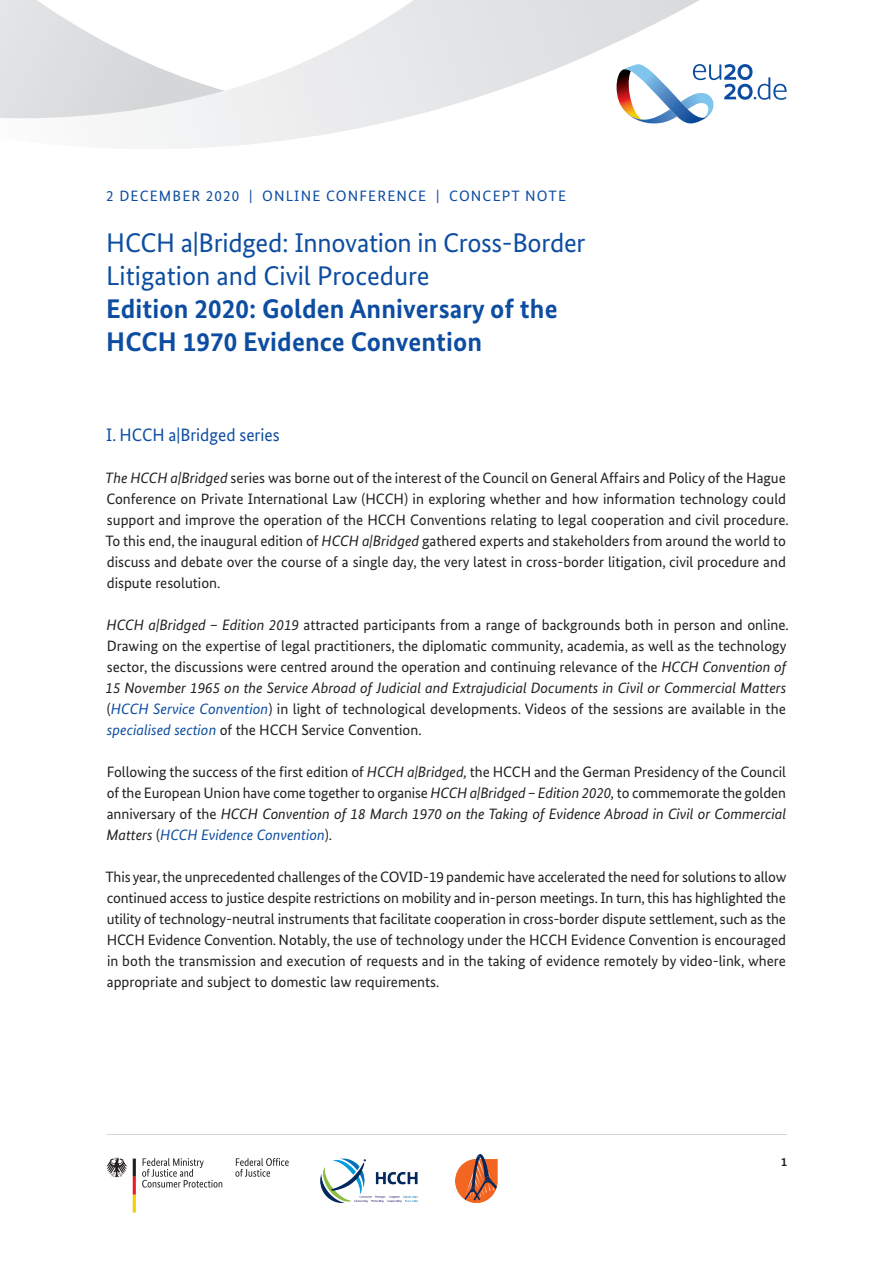
<style>
.page{position:relative;width:893px;height:1263px;background:#fff}
.page>*{position:absolute;margin:0;border:0;box-sizing:border-box;transform-origin:0 0}
.t1{font:27px/33px "Bundes Sans";letter-spacing:-.01em;color:#0d4da1}
.t2{font:700 27px/33px "Bundes Sans";letter-spacing:.005em;color:#0d4da1}
.t3{font:18px "Bundes Sans";color:#0d4da1}
.t4{font:15px/21px "Bundes Sans";color:#231f20}
.t5{font:15px "Bundes Sans";letter-spacing:.075em;color:#0d4da1}
.t6{font:700 12px "Bundes Sans";color:#231f20}
.s1{font-style:italic}
.s2{font-style:italic;color:#0d4da1}
</style>
<div class="page">
<svg style="left:138px;top:0;width:561px;height:149px"></svg>
<svg style="left:0;top:0;width:225px;height:122px"></svg>
<hr style="left:106px;top:1134px;width:681px;height:1px;background:#d5d6d8">
<img style="left:455px;top:1154px;width:43px;height:49px">
<img style="left:320px;top:1158px;width:98px;height:46px">
<svg style="left:142px;top:1158px;width:80px;height:29px"></svg>
<svg style="left:235px;top:1158px;width:54px;height:19px"></svg>
<svg style="left:106px;top:1158px;width:21px;height:19px"></svg>
<svg style="left:133px;top:1158px;width:3px;height:54px"></svg>
<svg style="left:617px;top:64px;width:170px;height:59px"></svg>
<p class="t5" style="left:106px;top:187px;width:461px">2 DECEMBER 2020 | ONLINE CONFERENCE | CONCEPT NOTE</p>
<h1 class="t1" style="left:106px;top:226px;width:481px">HCCH a|Bridged: Innovation in Cross-Border<br>Litigation and Civil Procedure</h1>
<h1 class="t2" style="left:106px;top:292px;width:453px">Edition 2020: Golden Anniversary of the<br>HCCH 1970 Evidence Convention</h1>
<p class="t3" style="left:106px;top:424px;width:175px">I. HCCH a|Bridged series</p>
<p class="t4" style="left:105px;top:467px;width:685px"><span class="s1">The HCCH a|Bridged</span> series was borne out of the interest of the Council on General Affairs and Policy of the Hague Conference on Private International Law (HCCH) in exploring whether and how information technology could support and improve the operation of the HCCH Conventions relating to legal cooperation and civil procedure.<br>To this end, the inaugural edition of <span class="s1">HCCH a|Bridged</span> gathered experts and stakeholders from around the world to discuss and debate over the course of a single day, the very latest in cross-border litigation, civil procedure and dispute resolution.</p>
<p class="t4" style="left:106px;top:614px;width:685px"><span class="s1">HCCH a|Bridged – Edition 2019</span> attracted participants from a range of backgrounds both in person and online.<br>Drawing on the expertise of legal practitioners, the diplomatic community, academia, as well as the technology sector, the discussions were centred around the operation and continuing relevance of the <span class="s1">HCCH Convention of 15 November 1965 on the Service Abroad of Judicial and Extrajudicial Documents in Civil or Commercial Matters </span>(<span class="s2">HCCH Service Convention</span>) in light of technological developments. Videos of the sessions are available in the <span class="s2">specialised section</span> of the HCCH Service Convention.</p>
<p class="t4" style="left:107px;top:761px;width:681px;text-align:justify">Following the success of the first edition of <span class="s1">HCCH a|Bridged,</span> the HCCH and the German Presidency of the Council of the European Union have come together to organise <span class="s1">HCCH a|Bridged – Edition 2020,</span> to commemorate the golden anniversary of the <span class="s1">HCCH Convention of 18 March 1970 on the Taking of Evidence Abroad in Civil or Commercial Matters</span> (<span class="s2">HCCH Evidence Convention</span>).</p>
<p class="t4" style="left:105px;top:866px;width:683px;text-align:justify">This year, the unprecedented challenges of the COVID-19 pandemic have accelerated the need for solutions to allow continued access to justice despite restrictions on mobility and in-person meetings. In turn, this has highlighted the utility of technology-neutral instruments that facilitate cooperation in cross-border dispute settlement, such as the HCCH Evidence Convention. Notably, the use of technology under the HCCH Evidence Convention is encouraged in both the transmission and execution of requests and in the taking of evidence remotely by video-link, where appropriate and subject to domestic law requirements.</p>
<p class="t6" style="left:781px;top:1154px;width:7px">1</p>
</div>
